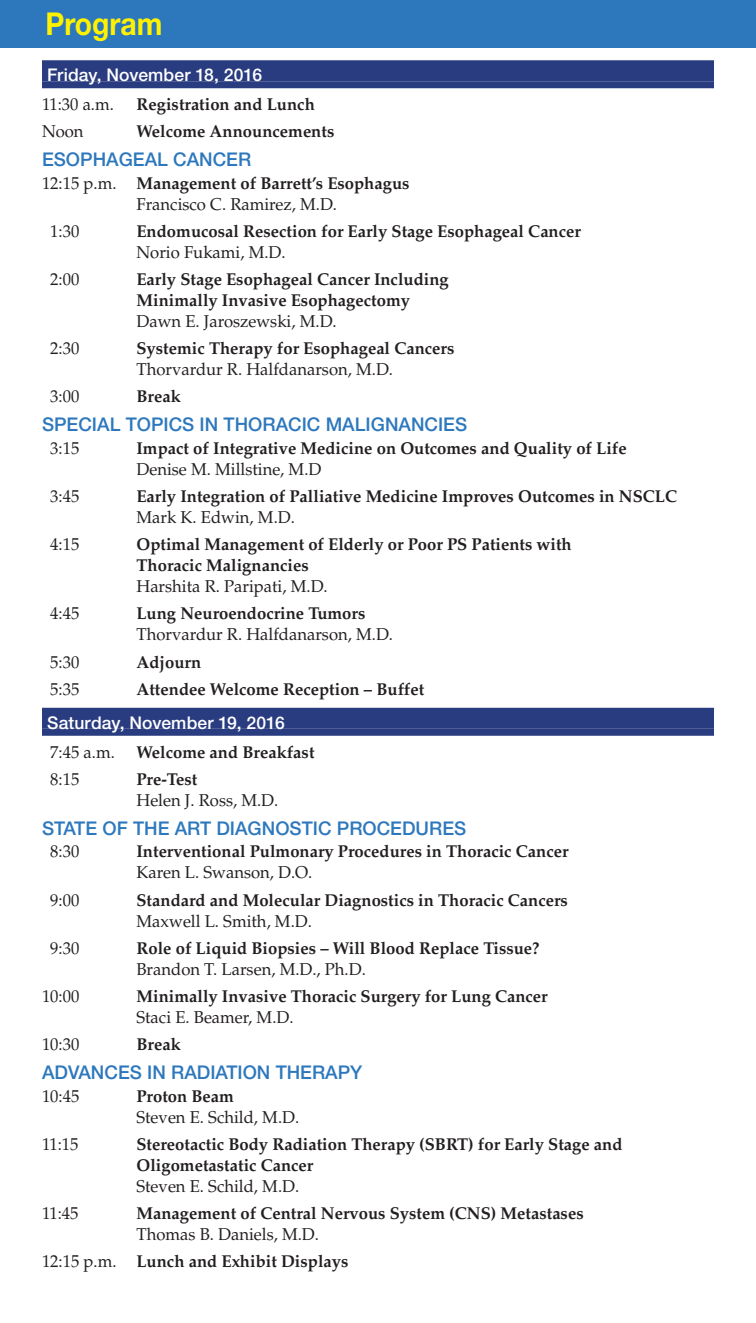
<style>
.page{position:relative;width:756px;height:1323px;background:#fff}
.page>*{position:absolute;margin:0;border:0;box-sizing:border-box;transform-origin:0 0}
.Schedule_date{font:700 31.5px "Helvetica Neue LT Std";color:#fff200;scale:.9 1}
.Tight_Sched_header{font:500 18.9px "Helvetica Neue LT Std";color:#2d78bd}
.Tight_Program_Date{font:500 17.5px "Helvetica Neue LT Std";letter-spacing:.005em;color:#fff}
.Schedule_bodycopy{font:700 17.15px/21px "Palatino LT Std";color:#231f20}
.Schedule_bodycopy-2{font:17.15px/21px "Palatino LT Std";color:#231f20}
.s1{font-weight:700}
.s2{font-weight:400}
</style>
<div class="page">
<div style="left:42px;top:60px;width:672px;height:21px;background:#2a3c80"></div>
<div style="left:42px;top:81px;width:672px;height:7px;background:#2a3c80"></div>
<div style="left:42px;top:708px;width:672px;height:21px;background:#2a3c80"></div>
<div style="left:42px;top:729px;width:672px;height:7px;background:#2a3c80"></div>
<div style="left:0;top:0;width:756px;height:47px;background:#2d78bd"></div>
<p class="Schedule_date" style="left:46px;top:4px;width:132px">Program</p>
<p class="Tight_Program_Date" style="left:47px;top:65px;width:216px">Friday, November 18, 2016</p>
<p class="Schedule_bodycopy-2" style="left:42px;top:94px;width:73px">11:30 a.m.</p>
<p class="Schedule_bodycopy" style="left:136px;top:94px;width:180px">Registration and Lunch</p>
<p class="Schedule_bodycopy-2" style="left:42px;top:121px;width:43px">Noon</p>
<p class="Schedule_bodycopy" style="left:136px;top:121px;width:199px">Welcome Announcements</p>
<p class="Tight_Sched_header" style="left:42px;top:148px;width:211px">ESOPHAGEAL CANCER</p>
<p class="Schedule_bodycopy-2" style="left:136px;top:173px;width:275px;text-indent:-94px">12:15 p.m. <span class="s1">Management of Barrett’s Esophagus<br></span>Francisco C. Ramirez, M.D.</p>
<p class="Schedule_bodycopy-2" style="left:50px;top:221px;width:31px">1:30</p>
<p class="Schedule_bodycopy" style="left:136px;top:221px;width:446px">Endomucosal Resection for Early Stage Esophageal Cancer<br><span class="s2">Norio Fukami, M.D.</span></p>
<p class="Schedule_bodycopy-2" style="left:50px;top:269px;width:31px">2:00</p>
<p class="Schedule_bodycopy" style="left:136px;top:269px;width:314px">Early Stage Esophageal Cancer Including<br>Minimally Invasive Esophagectomy<br><span class="s2">Dawn E. Jaroszewski, M.D.</span></p>
<p class="Schedule_bodycopy-2" style="left:50px;top:338px;width:31px">2:30</p>
<p class="Schedule_bodycopy" style="left:136px;top:338px;width:319px">Systemic Therapy for Esophageal Cancers<br><span class="s2">Thorvardur R. Halfdanarson, M.D.</span></p>
<p class="Schedule_bodycopy-2" style="left:50px;top:386px;width:31px">3:00</p>
<p class="Schedule_bodycopy" style="left:136px;top:386px;width:46px">Break</p>
<p class="Tight_Sched_header" style="left:42px;top:413px;width:427px">SPECIAL TOPICS IN THORACIC MALIGNANCIES</p>
<p class="Schedule_bodycopy-2" style="left:50px;top:438px;width:31px">3:15</p>
<p class="Schedule_bodycopy" style="left:136px;top:438px;width:492px">Impact of Integrative Medicine on Outcomes and Quality of Life<br><span class="s2">Denise M. Millstine, M.D</span></p>
<p class="Schedule_bodycopy-2" style="left:50px;top:486px;width:31px">3:45</p>
<p class="Schedule_bodycopy" style="left:136px;top:486px;width:542px">Early Integration of Palliative Medicine Improves Outcomes in NSCLC<br><span class="s2">Mark K. Edwin, M.D.</span></p>
<p class="Schedule_bodycopy-2" style="left:50px;top:534px;width:31px">4:15</p>
<p class="Schedule_bodycopy" style="left:136px;top:534px;width:437px">Optimal Management of Elderly or Poor PS Patients with<br>Thoracic Malignancies<br><span class="s2">Harshita R. Paripati, M.D.</span></p>
<p class="Schedule_bodycopy-2" style="left:50px;top:603px;width:31px">4:45</p>
<p class="Schedule_bodycopy-2" style="left:136px;top:603px;width:258px"><span class="s1">Lung Neuroendocrine Tumors<br></span>Thorvardur R. Halfdanarson, M.D.</p>
<p class="Schedule_bodycopy-2" style="left:50px;top:651px;width:31px">5:30</p>
<p class="Schedule_bodycopy" style="left:137px;top:651px;width:66px">Adjourn</p>
<p class="Schedule_bodycopy-2" style="left:50px;top:679px;width:31px">5:35</p>
<p class="Schedule_bodycopy" style="left:136px;top:679px;width:289px">Attendee Welcome Reception – Buffet</p>
<p class="Tight_Program_Date" style="left:47px;top:712px;width:239px">Saturday, November 19, 2016</p>
<p class="Schedule_bodycopy-2" style="left:50px;top:742px;width:66px">7:45 a.m.</p>
<p class="Schedule_bodycopy" style="left:136px;top:742px;width:180px">Welcome and Breakfast</p>
<p class="Schedule_bodycopy-2" style="left:50px;top:769px;width:31px">8:15</p>
<p class="Schedule_bodycopy-2" style="left:136px;top:769px;width:143px"><span class="s1">Pre-Test<br></span>Helen J. Ross, M.D.</p>
<p class="Tight_Sched_header" style="left:42px;top:817px;width:426px">STATE OF THE ART DIAGNOSTIC PROCEDURES</p>
<p class="Schedule_bodycopy-2" style="left:50px;top:841px;width:31px">8:30</p>
<p class="Schedule_bodycopy" style="left:136px;top:841px;width:434px">Interventional Pulmonary Procedures in Thoracic Cancer<br><span class="s2">Karen L. Swanson, D.O.</span></p>
<p class="Schedule_bodycopy-2" style="left:50px;top:889px;width:31px">9:00</p>
<p class="Schedule_bodycopy" style="left:136px;top:889px;width:433px">Standard and Molecular Diagnostics in Thoracic Cancers<br><span class="s2">Maxwell L. Smith, M.D.</span></p>
<p class="Schedule_bodycopy-2" style="left:50px;top:938px;width:31px">9:30</p>
<p class="Schedule_bodycopy" style="left:136px;top:938px;width:405px">Role of Liquid Biopsies – Will Blood Replace Tissue?<br><span class="s2">Brandon T. Larsen, M.D., Ph.D.</span></p>
<p class="Schedule_bodycopy-2" style="left:42px;top:986px;width:39px">10:00</p>
<p class="Schedule_bodycopy" style="left:136px;top:986px;width:413px">Minimally Invasive Thoracic Surgery for Lung Cancer<br><span class="s2">Staci E. Beamer, M.D.</span></p>
<p class="Schedule_bodycopy-2" style="left:42px;top:1034px;width:39px">10:30</p>
<p class="Schedule_bodycopy" style="left:136px;top:1034px;width:46px">Break</p>
<p class="Tight_Sched_header" style="left:42px;top:1061px;width:322px">ADVANCES IN RADIATION THERAPY</p>
<p class="Schedule_bodycopy-2" style="left:42px;top:1085px;width:39px">10:45</p>
<p class="Schedule_bodycopy-2" style="left:136px;top:1085px;width:164px"><span class="s1">Proton Beam<br></span>Steven E. Schild, M.D.</p>
<p class="Schedule_bodycopy-2" style="left:42px;top:1134px;width:38px">11:15</p>
<p class="Schedule_bodycopy" style="left:136px;top:1134px;width:488px">Stereotactic Body Radiation Therapy (SBRT) for Early Stage and<br>Oligometastatic Cancer<br><span class="s2">Steven E. Schild, M.D.</span></p>
<p class="Schedule_bodycopy-2" style="left:42px;top:1203px;width:38px">11:45</p>
<p class="Schedule_bodycopy" style="left:136px;top:1203px;width:449px">Management of Central Nervous System (CNS) Metastases<br><span class="s2">Thomas B. Daniels, M.D.</span></p>
<p class="Schedule_bodycopy" style="left:42px;top:1251px;width:308px"><span class="s2">12:15 p.m.</span> Lunch and Exhibit Displays</p>
</div>
